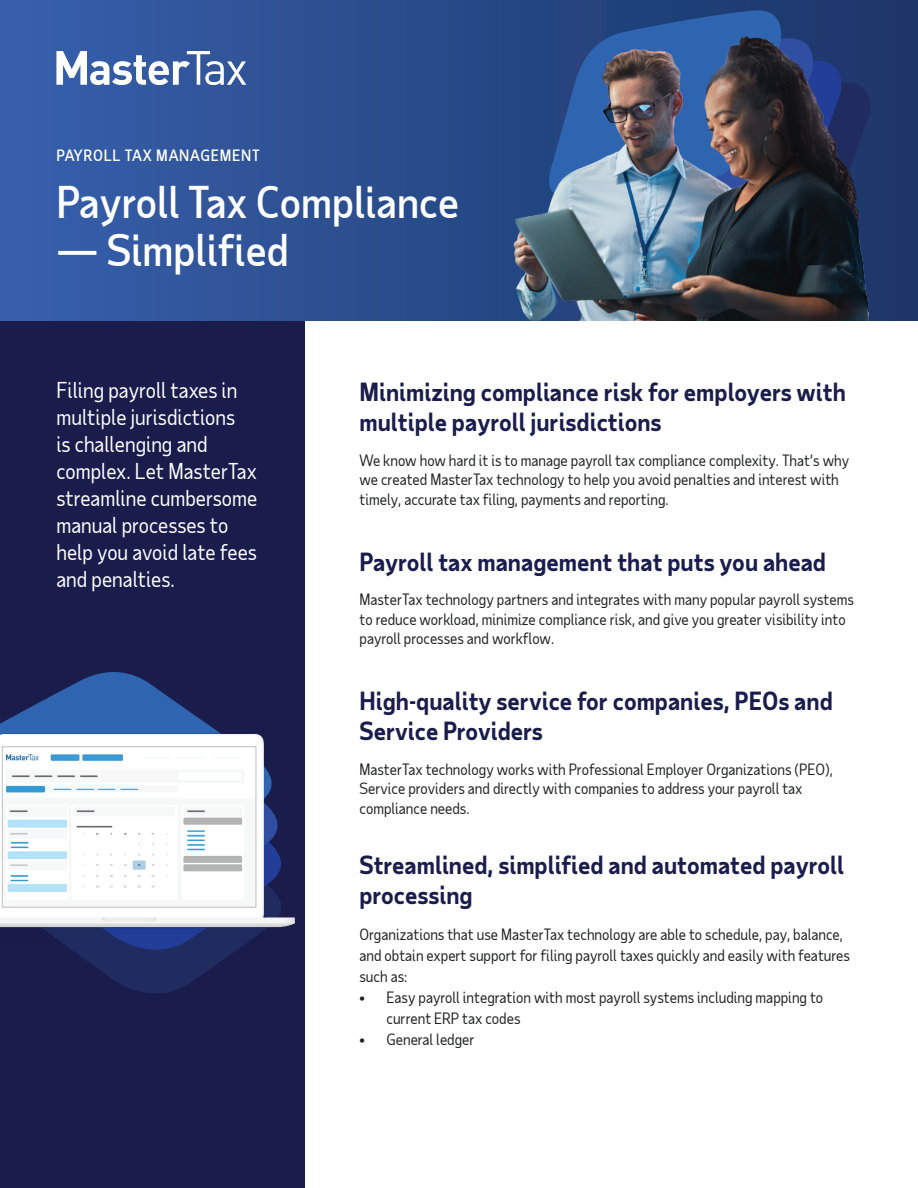
<style>
.page{position:relative;width:918px;height:1188px;background:#fff}
.page>*{position:absolute;margin:0;border:0;box-sizing:border-box;transform-origin:0 0}
.t1{font:500 42px "Taub Sans";color:#fff}
.t2{font:700 24px/30px "Taub Sans";color:#1a1c4c}
.t3{font:21px/27px "Taub Sans";color:#fff}
.t4{font:15px/19.5px "Taub Sans";color:#1f2020}
.t5{font:500 15px "Taub Sans";letter-spacing:.05em;color:#fff}
</style>
<div class="page">
<div style="left:0;top:321px;width:304px;height:867px;background:#1a1c4c"></div>
<svg style="left:80px;top:955px;width:149px;height:38px;fill:#202c60"></svg>
<svg style="left:63px;top:943px;width:183px;height:12px;background:#1f2c64"></svg>
<svg style="left:0;top:672px;width:219px;height:60px;fill:#2e64b0"></svg>
<div style="left:0;top:0;width:918px;height:321px;background:linear-gradient(to right,#375fab,#1a3566)"></div>
<svg style="left:56px;top:51px;width:190px;height:34px"></svg>
<img style="left:0;top:732px;width:294px;height:211px">
<img style="left:4px;top:749px;width:250px;height:156px">
<div style="left:2px;top:747px;width:254px;height:160px;border:1px solid #c0bfbf"></div>
<svg style="left:545px;top:9px;width:238px;height:19px;background:#254c8b"></svg>
<img style="left:502px;top:28px;width:376px;height:293px">
<p class="t5" style="left:56px;top:145px;width:205px">PAYROLL TAX MANAGEMENT</p>
<h1 class="t1" style="left:56px;top:175px;width:404px">Payroll Tax Compliance</h1>
<h1 class="t1" style="left:56px;top:223px;width:234px">— Simplified</h1>
<h3 class="t3" style="left:56px;top:377px;width:202px">Filing payroll taxes in multiple jurisdictions<br>is challenging and complex. Let MasterTax streamline cumbersome manual processes to help you avoid late fees and penalties.</h3>
<h2 class="t2" style="left:360px;top:377px;width:488px">Minimizing compliance risk for employers with multiple payroll jurisdictions</h2>
<p class="t4" style="left:360px;top:450px;width:491px">We know how hard it is to manage payroll tax compliance complexity. That’s why we created MasterTax technology to help you avoid penalties and interest with timely, accurate tax filing, payments and reporting.</p>
<h2 class="t2" style="left:360px;top:546px;width:468px">Payroll tax management that puts you ahead</h2>
<p class="t4" style="left:360px;top:590px;width:496px">MasterTax technology partners and integrates with many popular payroll systems to reduce workload, minimize compliance risk, and give you greater visibility into payroll processes and workflow.</p>
<h2 class="t2" style="left:360px;top:686px;width:475px">High-quality service for companies, PEOs and<br>Service Providers</h2>
<p class="t4" style="left:360px;top:759px;width:475px">MasterTax technology works with Professional Employer Organizations (PEO),<br>Service providers and directly with companies to address your payroll tax compliance needs.</p>
<h2 class="t2" style="left:360px;top:849px;width:486px">Streamlined, simplified and automated payroll processing</h2>
<p class="t4" style="left:360px;top:924px;width:492px;line-height:21px">Organizations that use MasterTax technology are able to schedule, pay, balance, and obtain expert support for filing payroll taxes quickly and easily with features such as:</p>
<p class="t4" style="left:387px;top:987px;width:438px;line-height:21px;text-indent:-27px">• Easy payroll integration with most payroll systems including mapping to current ERP tax codes</p>
<p class="t4" style="left:360px;top:1029px;width:117px">• General ledger</p>
</div>
